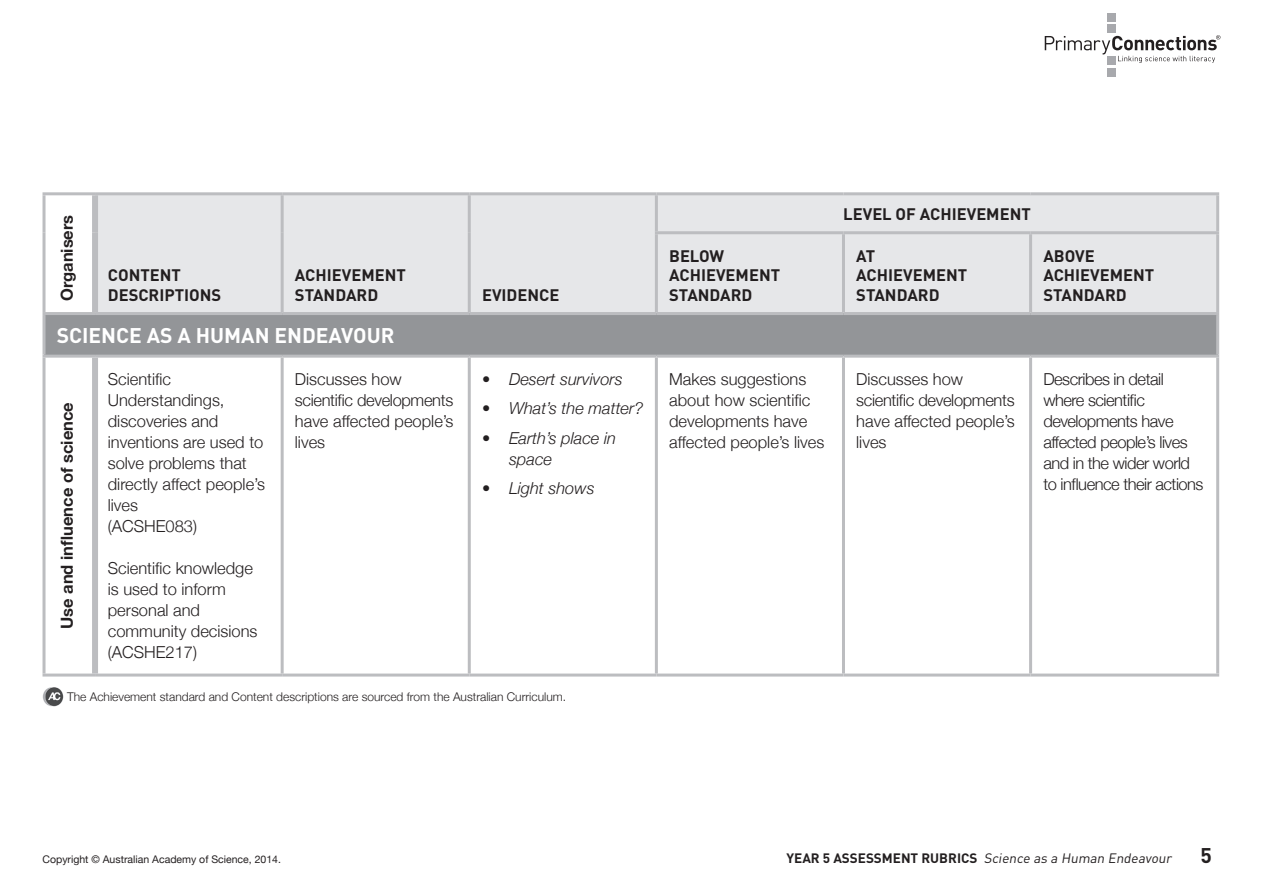
<style>
.page{position:relative;width:1263px;height:893px;background:#fff}
.page>*{position:absolute;margin:0;border:0;box-sizing:border-box;transform-origin:0 0}
.t1{font:700 21px "DIN";color:#fff}
.t2{font:700 21px "DIN";color:#231f20}
.t3{font:300 16.5px/21px "Helvetica Neue";color:#231f20}
.t4{font:700 16.5px/19.5px "DIN";color:#231f20}
.t5{font:300 16.5px/21px "Helvetica Neue";letter-spacing:-.03em;color:#231f20}
.t6{font:italic 300 16.5px/21px "Helvetica Neue";color:#231f20}
.t7{font:700 16.5px "Helvetica Neue";color:#231f20}
.t8{font:italic 13.5px "DIN";color:#231f20}
.t9{font:300 12px "Helvetica Neue";color:#231f20}
.t10{font:10.5px "Helvetica Neue";color:#231f20}
.s1{font-weight:700;font-style:normal}
</style>
<div class="page">
<div style="left:1106px;top:68px;width:9px;height:9px;background:#a8a9ad"></div>
<div style="left:1106px;top:25px;width:9px;height:8px;background:#a8a9ad"></div>
<div style="left:1106px;top:56px;width:9px;height:9px;background:#a8a9ad"></div>
<div style="left:1106px;top:13px;width:9px;height:9px;background:#a8a9ad"></div>
<svg style="left:1045px;top:35px;width:175px;height:28px"></svg>
<div style="left:98px;top:195px;width:1118px;height:117px;background:#e6e7e9"></div>
<div style="left:44px;top:314px;width:1174px;height:42px;background:#939598"></div>
<hr style="left:43px;top:192px;width:52px;height:3px;background:#bcbdc0">
<hr style="left:43px;top:195px;width:3px;height:38px;background:#bcbdc0">
<hr style="left:95px;top:192px;width:187px;height:3px;background:#bcbdc0">
<hr style="left:282px;top:192px;width:187px;height:3px;background:#bcbdc0">
<hr style="left:469px;top:192px;width:187px;height:3px;background:#bcbdc0">
<hr style="left:468px;top:195px;width:3px;height:38px;background:#bcbdc0">
<hr style="left:656px;top:192px;width:187px;height:3px;background:#bcbdc0">
<hr style="left:655px;top:195px;width:3px;height:36px;background:#bcbdc0">
<hr style="left:843px;top:192px;width:187px;height:3px;background:#bcbdc0">
<hr style="left:1030px;top:192px;width:189px;height:3px;background:#bcbdc0">
<hr style="left:1216px;top:195px;width:3px;height:36px;background:#bcbdc0">
<hr style="left:43px;top:233px;width:3px;height:79px;background:#bcbdc0">
<hr style="left:468px;top:233px;width:3px;height:79px;background:#bcbdc0">
<hr style="left:655px;top:231px;width:188px;height:3px;background:#bcbdc0">
<hr style="left:655px;top:234px;width:3px;height:78px;background:#bcbdc0">
<hr style="left:843px;top:231px;width:187px;height:3px;background:#bcbdc0">
<hr style="left:842px;top:234px;width:3px;height:78px;background:#bcbdc0">
<hr style="left:1030px;top:231px;width:189px;height:3px;background:#bcbdc0">
<hr style="left:1029px;top:234px;width:3px;height:78px;background:#bcbdc0">
<hr style="left:1216px;top:234px;width:3px;height:78px;background:#bcbdc0">
<hr style="left:43px;top:312px;width:52px;height:3px;background:#bcbdc0">
<hr style="left:43px;top:315px;width:3px;height:40px;background:#bcbdc0">
<hr style="left:1216px;top:315px;width:3px;height:40px;background:#bcbdc0">
<hr style="left:43px;top:355px;width:52px;height:3px;background:#bcbdc0">
<hr style="left:43px;top:358px;width:3px;height:316px;background:#bcbdc0">
<hr style="left:95px;top:355px;width:187px;height:3px;background:#bcbdc0">
<hr style="left:282px;top:355px;width:187px;height:3px;background:#bcbdc0">
<hr style="left:469px;top:355px;width:187px;height:3px;background:#bcbdc0">
<hr style="left:468px;top:358px;width:3px;height:316px;background:#bcbdc0">
<hr style="left:656px;top:355px;width:187px;height:3px;background:#bcbdc0">
<hr style="left:655px;top:358px;width:3px;height:316px;background:#bcbdc0">
<hr style="left:843px;top:355px;width:187px;height:3px;background:#bcbdc0">
<hr style="left:842px;top:358px;width:3px;height:316px;background:#bcbdc0">
<hr style="left:1030px;top:355px;width:189px;height:3px;background:#bcbdc0">
<hr style="left:1029px;top:358px;width:3px;height:316px;background:#bcbdc0">
<hr style="left:1216px;top:358px;width:3px;height:316px;background:#bcbdc0">
<hr style="left:43px;top:674px;width:52px;height:3px;background:#bcbdc0">
<hr style="left:95px;top:674px;width:187px;height:3px;background:#bcbdc0">
<hr style="left:282px;top:674px;width:187px;height:3px;background:#bcbdc0">
<hr style="left:469px;top:674px;width:187px;height:3px;background:#bcbdc0">
<hr style="left:656px;top:674px;width:187px;height:3px;background:#bcbdc0">
<hr style="left:843px;top:674px;width:187px;height:3px;background:#bcbdc0">
<hr style="left:1030px;top:674px;width:189px;height:3px;background:#bcbdc0">
<div style="left:92px;top:195px;width:6px;height:38px;background:#bcbdc0"></div>
<div style="left:92px;top:233px;width:6px;height:79px;background:#bcbdc0"></div>
<div style="left:92px;top:358px;width:6px;height:316px;background:#bcbdc0"></div>
<hr style="left:281px;top:195px;width:3px;height:38px;background:#bcbdc0">
<hr style="left:281px;top:233px;width:3px;height:79px;background:#bcbdc0">
<hr style="left:281px;top:358px;width:3px;height:316px;background:#bcbdc0">
<hr style="left:95px;top:312px;width:187px;height:3px;background:#bcbdc0">
<hr style="left:282px;top:312px;width:187px;height:3px;background:#bcbdc0">
<hr style="left:469px;top:312px;width:187px;height:3px;background:#bcbdc0">
<hr style="left:656px;top:312px;width:187px;height:3px;background:#bcbdc0">
<hr style="left:843px;top:312px;width:187px;height:3px;background:#bcbdc0">
<hr style="left:1030px;top:312px;width:189px;height:3px;background:#bcbdc0">
<img style="left:43px;top:687px;width:21px;height:19px">
<p class="t7" style="left:52px;top:301px;width:87px;rotate:-90deg">Organisers</p>
<p class="t4" style="left:108px;top:265px;width:114px">CONTENT<br>DESCRIPTIONS</p>
<p class="t4" style="left:295px;top:265px;width:112px">ACHIEVEMENT<br>STANDARD</p>
<p class="t1" style="left:57px;top:322px;width:339px">SCIENCE AS A HUMAN ENDEAVOUR</p>
<p class="t4" style="left:482px;top:284px;width:79px">EVIDENCE</p>
<p class="t7" style="left:52px;top:629px;width:228px;rotate:-90deg">Use and influence of science</p>
<p class="t3" style="left:108px;top:368px;width:159px">Scientific<br>Understandings, discoveries and inventions are used to solve problems that directly affect people’s lives<br>(ACSHE083)</p>
<p class="t3" style="left:108px;top:557px;width:151px">Scientific knowledge is used to inform personal and community decisions (ACSHE217)</p>
<p class="t3" style="left:295px;top:368px;width:160px">Discusses how scientific developments have affected people’s lives</p>
<p class="t6" style="left:482px;top:367px;width:142px">• Desert survivors</p>
<p class="t6" style="left:482px;top:397px;width:163px">• What’s the matter?</p>
<p class="t6" style="left:509px;top:426px;width:108px;text-indent:-27px">• Earth’s place in space</p>
<p class="t6" style="left:482px;top:477px;width:114px">• Light shows</p>
<p class="t9" style="left:67px;top:687px;width:501px">The Achievement standard and Content descriptions are sourced from the Australian Curriculum.</p>
<p class="t4" style="left:843px;top:204px;width:189px">LEVEL OF ACHIEVEMENT</p>
<p class="t4" style="left:669px;top:245px;width:112px">BELOW<br>ACHIEVEMENT<br>STANDARD</p>
<p class="t4" style="left:856px;top:245px;width:112px">AT<br>ACHIEVEMENT<br>STANDARD</p>
<p class="t4" style="left:1043px;top:245px;width:112px">ABOVE<br>ACHIEVEMENT<br>STANDARD</p>
<p class="t3" style="left:669px;top:368px;width:157px">Makes suggestions about how scientific developments have affected people’s lives</p>
<p class="t3" style="left:856px;top:368px;width:160px">Discusses how scientific developments have affected people’s lives</p>
<p class="t5" style="left:1043px;top:368px;width:162px">Describes in detail where scientific developments have affected people’s lives and in the wider world to influence their actions</p>
<p class="t10" style="left:43px;top:850px;width:240px">Copyright © Australian Academy of Science, 2014.</p>
<p class="t8" style="left:786px;top:851px;width:389px"><span class="s1">YEAR 5 ASS ESS M E N T R U B R I CS</span> Science as a Human Endeavour</p>
<p class="t2" style="left:1200px;top:841px;width:13px">5</p>
</div>
